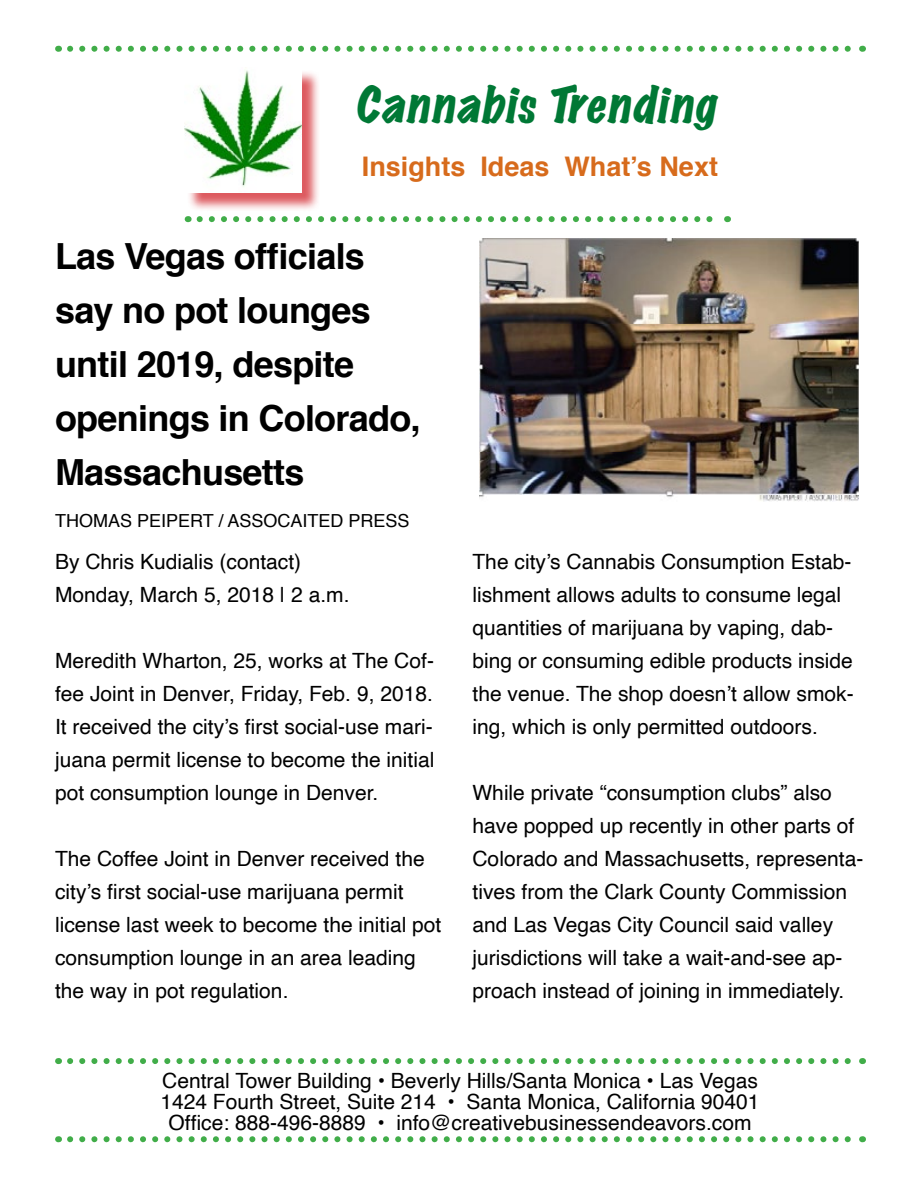
<style>
.page{position:relative;width:918px;height:1188px;background:#fff}
.page>*{position:absolute;margin:0;border:0;box-sizing:border-box;transform-origin:0 0}
.t1{font:italic expanded 45px "Marker Felt";color:#007835}
.t2{font:700 36px/54px "Helvetica";letter-spacing:-.02em;color:#000}
.t3{font:700 27px "Helvetica";color:#d76b1c}
.t4{font:21px/33px "Helvetica";color:#000}
.t5{font:18px "Helvetica";color:#000}
</style>
<div class="page">
<div style="left:187px;top:70px;width:133px;height:141px;background:#d2232a;opacity:.75"></div>
<img style="left:185px;top:70px;width:116px;height:122px">
<svg style="left:200px;top:216px;width:513px;height:6px"></svg>
<svg style="left:70px;top:1058px;width:781px;height:6px"></svg>
<svg style="left:70px;top:1136px;width:781px;height:6px"></svg>
<svg style="left:70px;top:46px;width:781px;height:6px"></svg>
<img style="left:479px;top:239px;width:379px;height:262px">
<h1 class="t1" style="left:355px;top:69px;width:374px">CannabisTrending</h1>
<p class="t3" style="left:362px;top:145px;width:358px">Insights Ideas What’s Next</p>
<h2 class="t2" style="left:55px;top:229px;width:367px">Las Vegas officials say no pot lounges until 2019, despite openings in Colorado,<br>Massachusetts</h2>
<p class="t5" style="left:55px;top:507px;width:356px">THOMAS PEIPERT / ASSOCAITED PRESS</p>
<p class="t4" style="left:55px;top:546px;width:296px">By Chris Kudialis (contact)<br>Monday, March 5, 2018 | 2 a.m.</p>
<p class="t4" style="left:55px;top:645px;width:381px;text-align:justify">Meredith Wharton, 25, works at The Cof&shy;fee Joint in Denver, Friday, Feb. 9, 2018.<br>It received the city’s first social-use mari&shy;juana permit license to become the initial pot consumption lounge in Denver.</p>
<p class="t4" style="left:55px;top:843px;width:388px">The Coffee Joint in Denver received the city’s first social-use marijuana permit license last week to become the initial pot consumption lounge in an area leading the way in pot regulation.</p>
<p class="t4" style="left:472px;top:546px;width:383px">The city’s Cannabis Consumption Estab&shy;lishment allows adults to consume legal quantities of marijuana by vaping, dab&shy;bing or consuming edible products inside the venue. The shop doesn’t allow smok&shy;ing, which is only permitted outdoors.</p>
<p class="t4" style="left:472px;top:777px;width:393px">While private “consumption clubs” also have popped up recently in other parts of Colorado and Massachusetts, representa&shy;tives from the Clark County Commission and Las Vegas City Council said valley jurisdictions will take a wait-and-see ap&shy;proach instead of joining in immediately.</p>
<p class="t4" style="left:160px;top:1071px;width:601px;line-height:21px;text-align:center">Central Tower Building • Beverly Hills/Santa Monica • Las Vegas<br>1424 Fourth Street, Suite 214 • Santa Monica, California 90401<br>Office: 888-496-8889 • info@creativebusinessendeavors.com</p>
</div>
